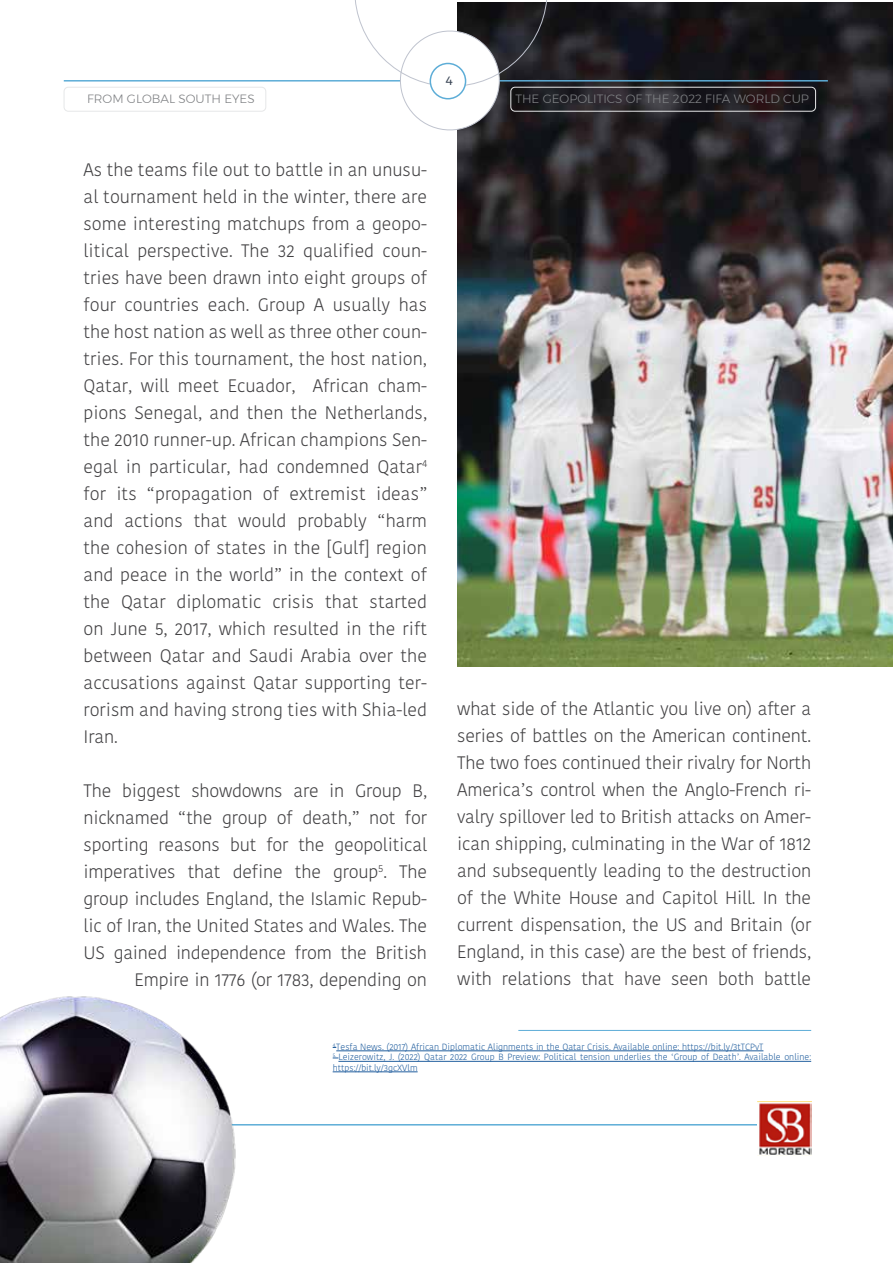
<style>
.page{position:relative;width:893px;height:1263px;background:#fff}
.page>*{position:absolute;margin:0;border:0;box-sizing:border-box;transform-origin:0 0}
.t1{font:300 18px/27px "Kohinoor Telugu";letter-spacing:-.01em;color:#414042;text-align:justify}
.t2{font:300 12px "Montserrat";color:#808285}
.t3{font:12px "Montserrat";color:#394454}
.t4{font:300 9px/10.5px "Kohinoor Telugu";color:#215e9e}
</style>
<div class="page">
<img style="left:457px;top:3px;width:436px;height:663px">
<hr style="left:223px;top:1124px;width:542px;height:1px;background:#5dadd7">
<img style="left:758px;top:1101px;width:53px;height:54px">
<img style="left:0;top:996px;width:270px;height:267px">
<hr style="left:64px;top:80px;width:764px;height:2px;background:#5dadd7">
<svg style="left:345px;top:0;width:212px;height:135px"></svg>
<div style="left:430px;top:63px;width:36px;height:36px;background:#fff;border-radius:50%"></div>
<div style="left:430px;top:63px;width:36px;height:36px;border:2px solid #5dadd7;border-radius:50%"></div>
<div style="left:64px;top:87px;width:202px;height:24px;border:1px solid #e6e7e8;border-radius:4px"></div>
<div style="left:511px;top:87px;width:305px;height:24px;border:1px solid #e6e7e8;border-radius:4px"></div>
<hr style="left:336px;top:1050px;width:427px;height:1px;background:#215e9e">
<hr style="left:338px;top:1061px;width:473px;height:1px;background:#215e9e">
<hr style="left:333px;top:1071px;width:85px;height:1px;background:#215e9e">
<hr style="left:518px;top:1030px;width:293px;height:1px;background:#5dadd7">
<p class="t3" style="left:446px;top:72px;width:9px">4</p>
<p class="t2" style="left:87px;top:90px;width:169px">FROM GLOBAL SOUTH EYES</p>
<p class="t2" style="left:515px;top:90px;width:295px">THE GEOPOLITICS OF THE 2022 FIFA WORLD CUP</p>
<p class="t1" style="left:84px;top:156px;width:345px">As the teams file out to battle in an unusu&shy;al tournament held in the winter, there are some interesting matchups from a geopo&shy;litical perspective. The 32 qualified coun&shy;tries have been drawn into eight groups of four countries each. Group A usually has the host nation as well as three other coun&shy;tries. For this tournament, the host nation, Qatar, will meet Ecuador, African cham&shy;pions Senegal, and then the Netherlands, the 2010 runner-up. African champions Sen&shy;egal in particular, had condemned Qatar<sup>4 </sup>for its “propagation of extremist ideas” and actions that would probably “harm the cohesion of states in the [Gulf] region and peace in the world” in the context of the Qatar diplomatic crisis that started on June 5, 2017, which resulted in the rift between Qatar and Saudi Arabia over the accusations against Qatar supporting ter&shy;rorism and having strong ties with Shia-led Iran.</p>
<p class="t1" style="left:84px;top:777px;width:345px;text-align:right">The biggest showdowns are in Group B, nicknamed “the group of death,” not for sporting reasons but for the geopolitical imperatives that define the group<sup>5</sup>. The group includes England, the Islamic Repub&shy;lic of Iran, the United States and Wales. The US gained independence from the British Empire in 1776 (or 1783, depending on</p>
<p class="t1" style="left:457px;top:696px;width:355px">what side of the Atlantic you live on) after a series of battles on the American continent.<br>The two foes continued their rivalry for North America’s control when the Anglo-French ri&shy;valry spillover led to British attacks on Amer&shy;ican shipping, culminating in the War of 1812 and subsequently leading to the destruction of the White House and Capitol Hill. In the current dispensation, the US and Britain (or England, in this case) are the best of friends, with relations that have seen both battle</p>
<p class="t4" style="left:333px;top:1041px;width:432px"><sup>4.</sup>Tesfa News. (2017) African Diplomatic Alignments in the Qatar Crisis. Available online: https://bit.ly/3tTCPvT</p>
<p class="t4" style="left:333px;top:1052px;width:480px"><sup>5.</sup> Leizerowitz, J. (2022) Qatar 2022 Group B Preview: Political tension underlies the ‘Group of Death’. Available online: https://bit.ly/3gcXVlm</p>
</div>
